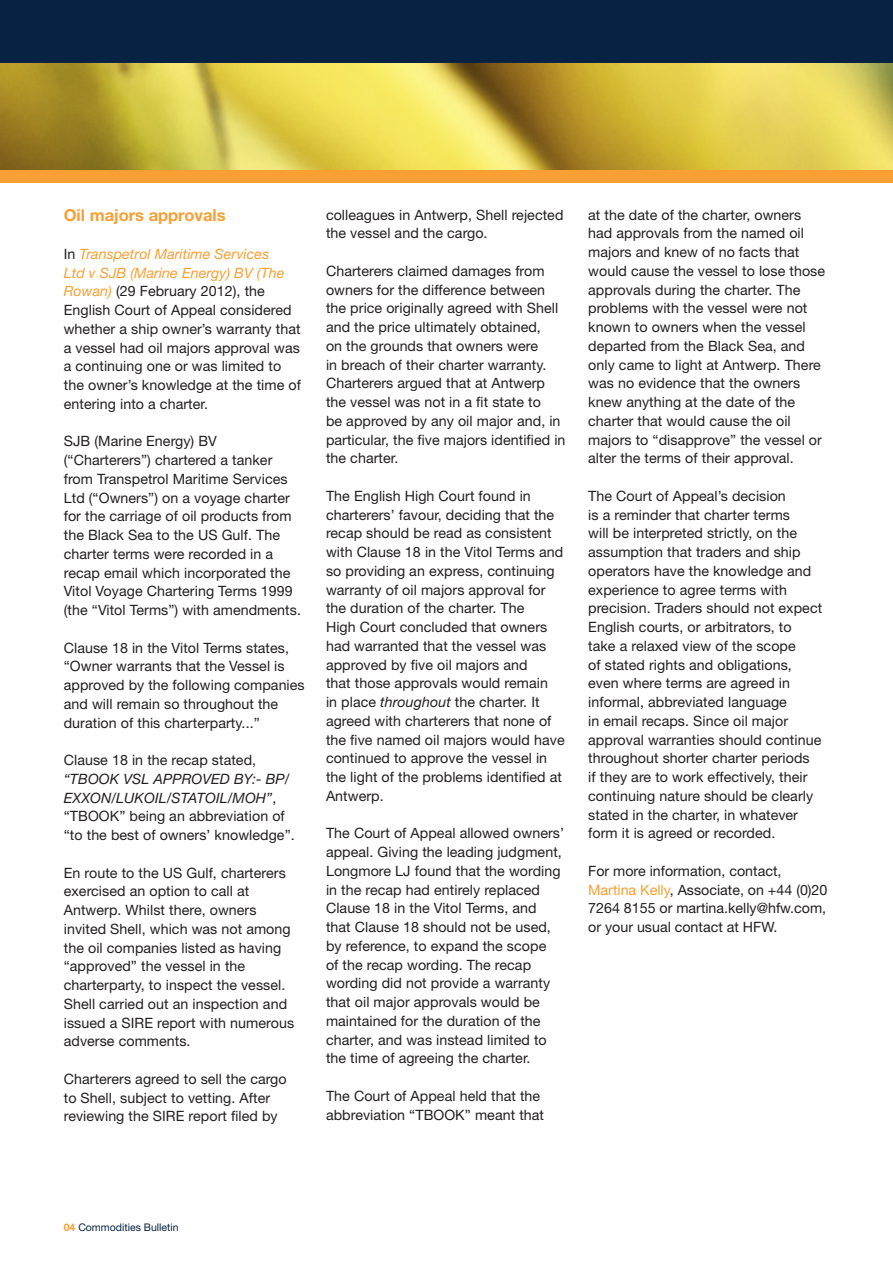
<style>
.page{position:relative;width:893px;height:1263px;background:#fff}
.page>*{position:absolute;margin:0;border:0;box-sizing:border-box;transform-origin:0 0}
.t1{font:700 16.5px "Helvetica Neue LT";color:#f99f33}
.t2{font:14.25px/18.8px "Helvetica Neue LT";letter-spacing:.005em;color:#231f20}
.t3{font:10.5px "Helvetica Neue LT";color:#072242}
.s1{font-style:italic;color:#f99f33}
.s2{font-style:italic}
.s3{color:#f99f33}
.s4{font-weight:700;color:#f99f33}
</style>
<div class="page">
<div style="left:0;top:0;width:893px;height:170px;background:#072242"></div>
<img style="left:0;top:64px;width:893px;height:106px">
<div style="left:0;top:170px;width:893px;height:13px;background:#f99f33"></div>
<p class="t1" style="left:64px;top:205px;width:163px">Oil majors approvals</p>
<p class="t2" style="left:64px;top:244px;width:239px">In <span class="s1">Transpetrol Maritime Services<br>Ltd v SJB (Marine Energy) BV (The Rowan)</span> (29 February 2012), the English Court of Appeal considered whether a ship owner’s warranty that a vessel had oil majors approval was a continuing one or was limited to the owner’s knowledge at the time of entering into a charter.</p>
<p class="t2" style="left:64px;top:432px;width:239px">SJB (Marine Energy) BV (“Charterers”) chartered a tanker from Transpetrol Maritime Services Ltd (“Owners”) on a voyage charter for the carriage of oil products from the Black Sea to the US Gulf. The charter terms were recorded in a recap email which incorporated the Vitol Voyage Chartering Terms 1999 (the “Vitol Terms”) with amendments.</p>
<p class="t2" style="left:64px;top:638px;width:242px">Clause 18 in the Vitol Terms states, “Owner warrants that the Vessel is approved by the following companies and will remain so throughout the duration of this charterparty...”</p>
<p class="t2" style="left:64px;top:750px;width:232px">Clause 18 in the recap stated, <span class="s2">“TBOOK VSL APPROVED BY:- BP/<br>EXXON/LUKOIL/STATOIL/MOH”</span>, “TBOOK” being an abbreviation of “to the best of owners’ knowledge”.</p>
<p class="t2" style="left:64px;top:863px;width:232px">En route to the US Gulf, charterers exercised an option to call at<br>Antwerp. Whilst there, owners invited Shell, which was not among the oil companies listed as having “approved” the vessel in the charterparty, to inspect the vessel.<br>Shell carried out an inspection and issued a SIRE report with numerous adverse comments.</p>
<p class="t2" style="left:64px;top:1069px;width:224px">Charterers agreed to sell the cargo to Shell, subject to vetting. After reviewing the SIRE report filed by</p>
<p class="t2" style="left:326px;top:205px;width:239px">colleagues in Antwerp, Shell rejected the vessel and the cargo.</p>
<p class="t2" style="left:326px;top:261px;width:241px">Charterers claimed damages from owners for the difference between the price originally agreed with Shell and the price ultimately obtained,<br>on the grounds that owners were<br>in breach of their charter warranty.<br>Charterers argued that at Antwerp the vessel was not in a fit state to<br>be approved by any oil major and, in particular, the five majors identified in the charter.</p>
<p class="t2" style="left:326px;top:486px;width:240px">The English High Court found in charterers’ favour, deciding that the recap should be read as consistent with Clause 18 in the Vitol Terms and so providing an express, continuing warranty of oil majors approval for the duration of the charter. The<br>High Court concluded that owners had warranted that the vessel was approved by five oil majors and<br>that those approvals would remain<br>in place <span class="s2">throughout</span> the charter. It agreed with charterers that none of the five named oil majors would have continued to approve the vessel in the light of the problems identified at Antwerp.</p>
<p class="t2" style="left:326px;top:824px;width:240px">The Court of Appeal allowed owners’ appeal. Giving the leading judgment, Longmore LJ found that the wording in the recap had entirely replaced Clause 18 in the Vitol Terms, and that Clause 18 should not be used, by reference, to expand the scope<br>of the recap wording. The recap wording did not provide a warranty that oil major approvals would be maintained for the duration of the charter, and was instead limited to the time of agreeing the charter.</p>
<p class="t2" style="left:326px;top:1086px;width:220px">The Court of Appeal held that the abbreviation “TBOOK” meant that</p>
<p class="t2" style="left:588px;top:205px;width:238px">at the date of the charter, owners had approvals from the named oil majors and knew of no facts that would cause the vessel to lose those approvals during the charter. The problems with the vessel were not known to owners when the vessel departed from the Black Sea, and only came to light at Antwerp. There was no evidence that the owners knew anything at the date of the charter that would cause the oil majors to “disapprove” the vessel or alter the terms of their approval.</p>
<p class="t2" style="left:588px;top:486px;width:235px">The Court of Appeal’s decision<br>is a reminder that charter terms<br>will be interpreted strictly, on the assumption that traders and ship operators have the knowledge and experience to agree terms with precision. Traders should not expect English courts, or arbitrators, to take a relaxed view of the scope<br>of stated rights and obligations, even where terms are agreed in informal, abbreviated language<br>in email recaps. Since oil major approval warranties should continue throughout shorter charter periods<br>if they are to work effectively, their continuing nature should be clearly stated in the charter, in whatever form it is agreed or recorded.</p>
<p class="t2" style="left:588px;top:861px;width:241px">For more information, contact, <span class="s3">Martina Kelly</span>, Associate, on +44 (0)20<br>7264 8155 or martina.kelly@hfw.com, or your usual contact at HFW.</p>
<p class="t3" style="left:64px;top:1221px;width:116px"><span class="s4">04</span> Commodities Bulletin</p>
</div>
